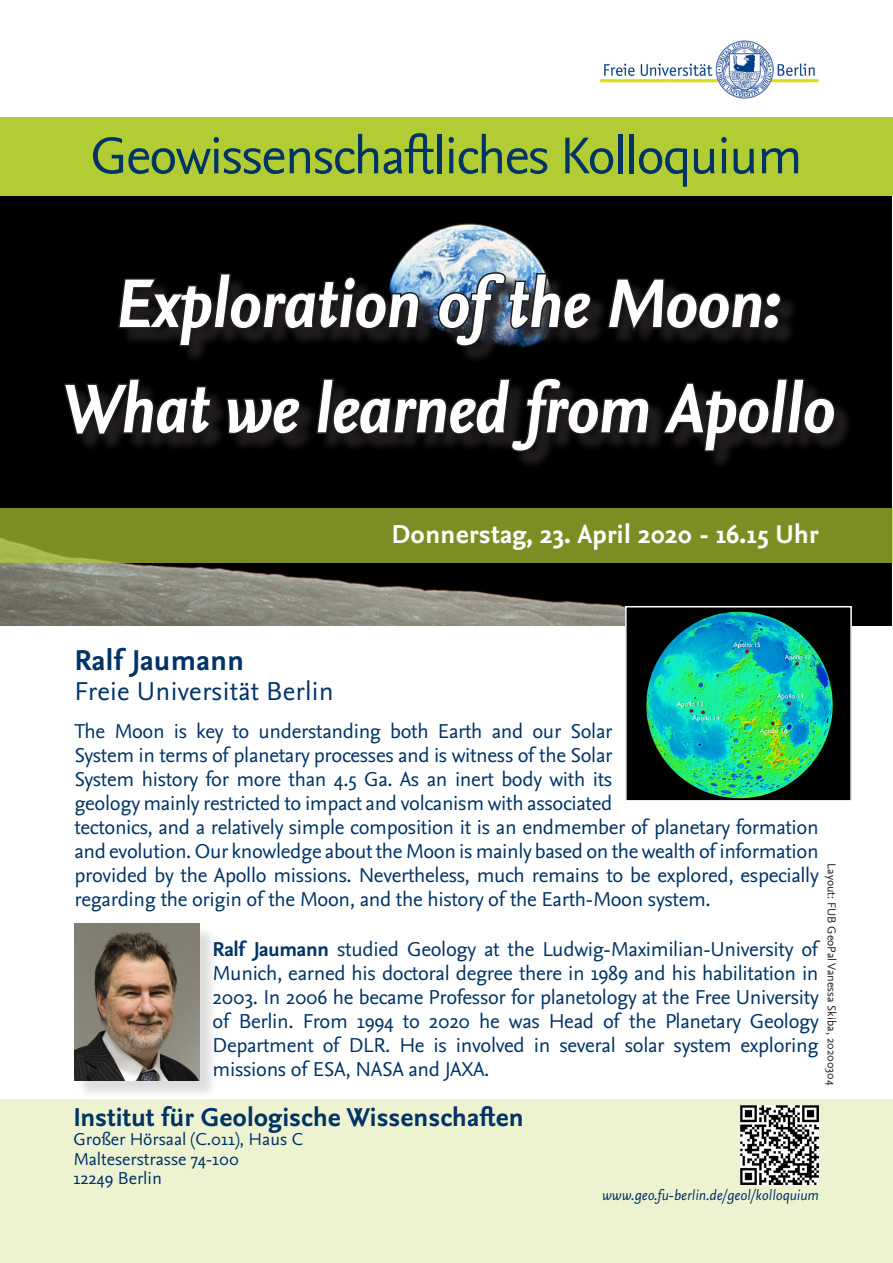
<style>
.page{position:relative;width:893px;height:1263px;background:#fff}
.page>*{position:absolute;margin:0;border:0;box-sizing:border-box;transform-origin:0 0}
.Headline{font:italic 700 72px "Nexus Sans Pro";letter-spacing:-.015em;color:#fff}
.Headline-2{font:54px "Nexus Sans Pro";letter-spacing:-.03em;color:#036}
.Headline-3{font:700 30px "Nexus Sans Pro";letter-spacing:.01em;color:#036}
.Unterzeile{font:700 27px "Nexus Sans Pro";color:#036}
.Unterzeile-2{font:700 27px "Nexus Sans Pro";letter-spacing:.01em;color:#fff}
.Headline-4{font:27px "Nexus Sans Pro";letter-spacing:.01em;color:#036}
.Headline-5{font:21px/24px "Nexus Sans Pro";letter-spacing:-.015em;color:#036;text-align:justify}
.Unterzeile-3{font:18px "Nexus Sans Pro";color:#036}
.Unterzeile-4{font:italic 15px "Nexus Sans Pro";color:#036}
.t1{font:12px "Nexus Sans Pro";color:#231f20}
.s1{font-weight:700}
</style>
<div class="page">
<img style="left:600px;top:40px;width:219px;height:59px">
<img style="left:0;top:196px;width:892px;height:429px">
<div style="left:0;top:508px;width:893px;height:54px;background:#7c8e23"></div>
<div style="left:0;top:1099px;width:893px;height:164px;background:#edf3d1"></div>
<div style="left:0;top:117px;width:893px;height:79px;background:#b2cc33"></div>
<img style="left:740px;top:1106px;width:79px;height:78px">
<div style="left:77px;top:926px;width:142px;height:173px;background:#231f20;opacity:.15"></div>
<img style="left:74px;top:924px;width:126px;height:157px">
<div style="left:66px;top:275px;width:787px;height:195px;background:#231f20;opacity:.75"></div>
<svg style="left:116px;top:271px;width:305px;height:77px;background:#151416"></svg>
<img style="left:436px;top:271px;width:157px;height:77px">
<svg style="left:605px;top:276px;width:178px;height:60px;background:#121011"></svg>
<svg style="left:62px;top:377px;width:152px;height:59px;background:#131111"></svg>
<svg style="left:224px;top:396px;width:78px;height:40px;background:#171415"></svg>
<svg style="left:314px;top:376px;width:337px;height:78px;background:#100e0f"></svg>
<svg style="left:660px;top:376px;width:177px;height:77px;background:#110f0f"></svg>
<img style="left:628px;top:609px;width:221px;height:189px">
<div style="left:625px;top:606px;width:227px;height:195px;border:2px solid #fff"></div>
<p class="Headline-2" style="left:90px;top:115px;width:714px">Geowissenschaftliches Kolloquium</p>
<p class="Headline" style="left:113px;top:249px;width:667px">Exploration of the Moon:</p>
<p class="Headline" style="left:59px;top:354px;width:776px">What we learned from Apollo</p>
<p class="Headline-3" style="left:74px;top:637px;width:171px">Ralf Jaumann</p>
<p class="Headline-4" style="left:74px;top:670px;width:261px">Freie Universität Berlin</p>
<p class="Unterzeile-2" style="left:391px;top:514px;width:429px">Donnerstag, 23. April 2020 - 16.15 Uhr</p>
<p class="Headline-5" style="left:74px;top:718px;width:746px;text-align:left">The Moon is key to understanding both Earth and our Solar<br>System in terms of planetary processes and is witness of the Solar<br>System history for more than 4.5 Ga. As an inert body with its<br>geology mainly restricted to impact and volcanism with associated<br>tectonics, and a relatively simple composition it is an endmember of planetary formation and evolution. Our knowledge about the Moon is mainly based on the wealth of information provided by the Apollo missions. Nevertheless, much remains to be explored, especially regarding the origin of the Moon, and the history of the Earth-Moon system.</p>
<p class="t1" style="left:841px;top:863px;width:224px;rotate:90deg">Layout: FUB GeoPal Vanessa Skiba, 20200304</p>
<p class="Headline-5" style="left:213px;top:936px;width:608px"><span class="s1">Ralf Jaumann</span> studied Geology at the Ludwig-Maximilian-University of Munich, earned his doctoral degree there in 1989 and his habilitation in 2003. In 2006 he became Professor for planetology at the Free University of Berlin. From 1994 to 2020 he was Head of the Planetary Geology Department of DLR. He is involved in several solar system exploring missions of ESA, NASA and JAXA.</p>
<p class="Unterzeile" style="left:73px;top:1097px;width:452px">Institut für Geologische Wissenschaften</p>
<p class="Unterzeile-3" style="left:73px;top:1126px;width:231px">Großer Hörsaal (C.011), Haus C</p>
<p class="Unterzeile-3" style="left:73px;top:1145px;width:167px">Malteserstrasse 74-100</p>
<p class="Unterzeile-3" style="left:73px;top:1165px;width:90px">12249 Berlin</p>
<p class="Unterzeile-4" style="left:602px;top:1184px;width:218px">www.geo.fu-berlin.de/geol/kolloquium</p>
</div>
